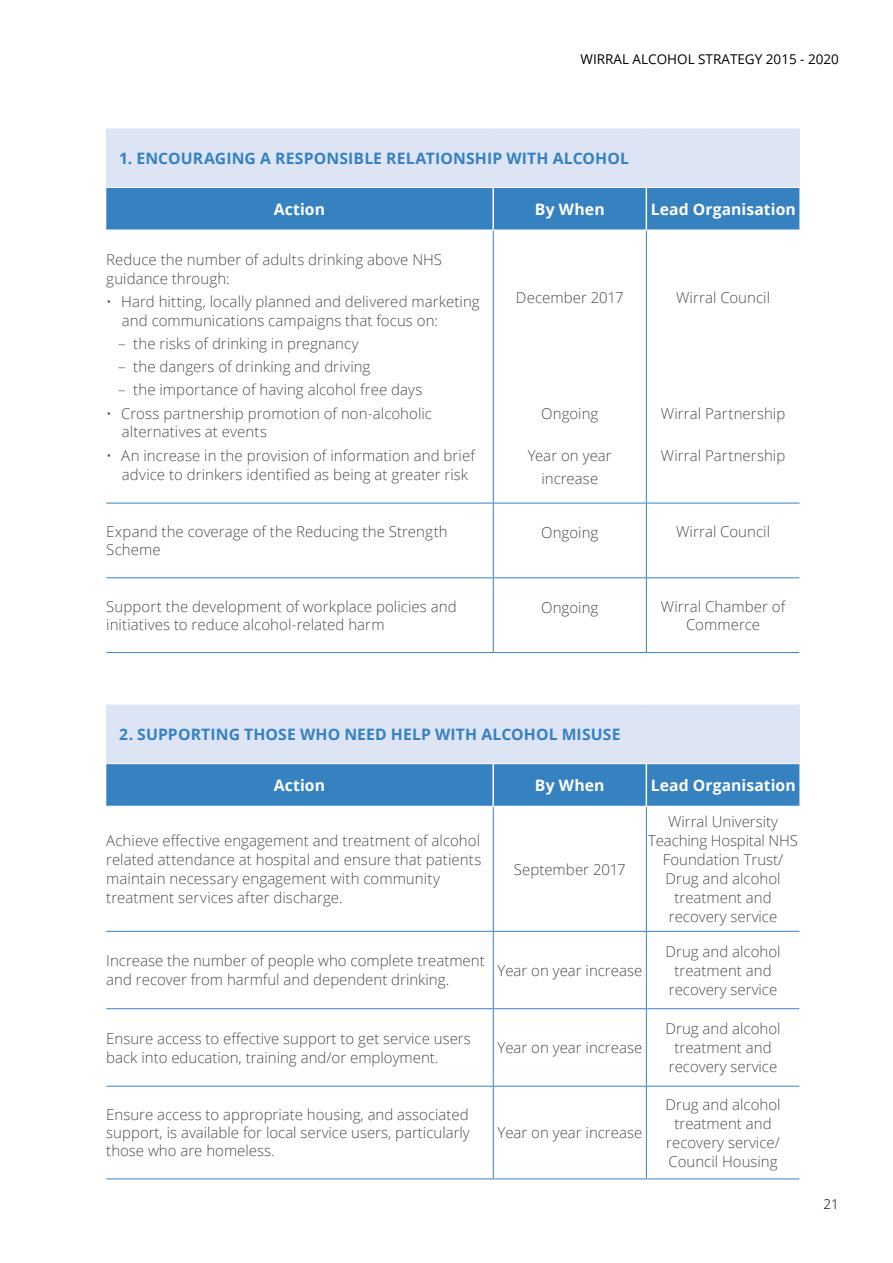
<style>
.page{position:relative;width:893px;height:1263px;background:#fff}
.page>*{position:absolute;margin:0;border:0;box-sizing:border-box;transform-origin:0 0}
.t1{font:700 15.75px "Open Sans";letter-spacing:.005em;color:#3682c0}
.t2{font:700 15.75px "Open Sans";letter-spacing:.005em;color:#fff}
.t3{font:300 15px/18.9px "Open Sans";color:#4d4d4f}
.t4{font:13.5px "Open Sans";color:#000}
.t5{font:300 13.5px "Open Sans";color:#000}
</style>
<div class="page">
<div style="left:106px;top:128px;width:693px;height:59px;background:#dde4f3"></div>
<div style="left:106px;top:188px;width:693px;height:42px;background:#3682c0"></div>
<hr style="left:106px;top:128px;width:387px;height:1px;background:#fff">
<hr style="left:493px;top:128px;width:153px;height:1px;background:#fff">
<hr style="left:646px;top:128px;width:153px;height:1px;background:#fff">
<hr style="left:492px;top:188px;width:2px;height:42px;background:#fff">
<hr style="left:646px;top:188px;width:1px;height:42px;background:#fff">
<hr style="left:493px;top:230px;width:1px;height:273px;background:#3682c0">
<hr style="left:646px;top:230px;width:1px;height:273px;background:#3682c0">
<hr style="left:106px;top:503px;width:387px;height:1px;background:#3682c0">
<hr style="left:493px;top:503px;width:153px;height:1px;background:#3682c0">
<hr style="left:493px;top:503px;width:1px;height:74px;background:#3682c0">
<hr style="left:646px;top:503px;width:153px;height:1px;background:#3682c0">
<hr style="left:646px;top:503px;width:1px;height:74px;background:#3682c0">
<hr style="left:106px;top:577px;width:387px;height:1px;background:#3682c0">
<hr style="left:493px;top:577px;width:153px;height:1px;background:#3682c0">
<hr style="left:493px;top:578px;width:1px;height:74px;background:#3682c0">
<hr style="left:646px;top:577px;width:153px;height:1px;background:#3682c0">
<hr style="left:646px;top:578px;width:1px;height:74px;background:#3682c0">
<hr style="left:106px;top:652px;width:387px;height:1px;background:#3682c0">
<hr style="left:493px;top:652px;width:153px;height:1px;background:#3682c0">
<hr style="left:646px;top:652px;width:153px;height:1px;background:#3682c0">
<hr style="left:493px;top:230px;width:153px;height:1px;background:#fff">
<hr style="left:646px;top:230px;width:153px;height:1px;background:#fff">
<div style="left:106px;top:704px;width:693px;height:60px;background:#dde4f3"></div>
<div style="left:106px;top:764px;width:693px;height:42px;background:#3682c0"></div>
<hr style="left:106px;top:704px;width:387px;height:1px;background:#fff">
<hr style="left:493px;top:704px;width:153px;height:1px;background:#fff">
<hr style="left:646px;top:704px;width:153px;height:1px;background:#fff">
<hr style="left:106px;top:763px;width:387px;height:1px;background:#fff">
<hr style="left:493px;top:763px;width:153px;height:1px;background:#fff">
<hr style="left:646px;top:763px;width:153px;height:1px;background:#fff">
<hr style="left:492px;top:764px;width:2px;height:42px;background:#fff">
<hr style="left:646px;top:764px;width:1px;height:42px;background:#fff">
<hr style="left:493px;top:806px;width:1px;height:125px;background:#3682c0">
<hr style="left:646px;top:806px;width:1px;height:125px;background:#3682c0">
<hr style="left:106px;top:931px;width:387px;height:1px;background:#3682c0">
<hr style="left:493px;top:931px;width:153px;height:1px;background:#3682c0">
<hr style="left:493px;top:932px;width:1px;height:76px;background:#3682c0">
<hr style="left:646px;top:931px;width:153px;height:1px;background:#3682c0">
<hr style="left:646px;top:932px;width:1px;height:76px;background:#3682c0">
<hr style="left:106px;top:1008px;width:387px;height:1px;background:#3682c0">
<hr style="left:493px;top:1008px;width:153px;height:1px;background:#3682c0">
<hr style="left:493px;top:1009px;width:1px;height:77px;background:#3682c0">
<hr style="left:646px;top:1008px;width:153px;height:1px;background:#3682c0">
<hr style="left:646px;top:1009px;width:1px;height:77px;background:#3682c0">
<hr style="left:106px;top:1086px;width:387px;height:1px;background:#3682c0">
<hr style="left:493px;top:1086px;width:153px;height:1px;background:#3682c0">
<hr style="left:493px;top:1086px;width:1px;height:92px;background:#3682c0">
<hr style="left:646px;top:1086px;width:153px;height:1px;background:#3682c0">
<hr style="left:646px;top:1086px;width:1px;height:92px;background:#3682c0">
<hr style="left:106px;top:1178px;width:387px;height:1px;background:#3682c0">
<hr style="left:493px;top:1178px;width:153px;height:1px;background:#3682c0">
<hr style="left:646px;top:1178px;width:153px;height:1px;background:#3682c0">
<hr style="left:493px;top:806px;width:153px;height:1px;background:#fff">
<hr style="left:646px;top:806px;width:153px;height:1px;background:#fff">
<p class="t4" style="left:581px;top:50px;width:260px">WIRRAL ALCOHOL STRATEGY 2015 - 2020</p>
<p class="t1" style="left:119px;top:147px;width:74px">1. ENCOURAGING</p>
<p class="t1" style="left:260px;top:147px;width:26px">A RESP</p>
<p class="t1" style="left:314px;top:147px;width:82px">ONSIBLE RELATI</p>
<p class="t1" style="left:440px;top:147px;width:24px">ONSHIP</p>
<p class="t1" style="left:506px;top:147px;width:12px">WITH</p>
<p class="t1" style="left:553px;top:147px;width:11px">ALC</p>
<p class="t1" style="left:583px;top:147px;width:44px">OHOL</p>
<p class="t2" style="left:274px;top:198px;width:53px">ACTION</p>
<p class="t2" style="left:535px;top:198px;width:71px">BY WHEN</p>
<p class="t2" style="left:651px;top:198px;width:147px">LEAD ORGANISATION</p>
<p class="t3" style="left:106px;top:250px;width:337px">Reduce the number of adults drinking above N HS guidance through:</p>
<p class="t3" style="left:122px;top:292px;width:359px;text-indent:-16px">• Hard hitting, locally planned and delivered marketing and communications campaigns that focus on:</p>
<p class="t3" style="left:118px;top:334px;width:242px">– the risks of drinking in pregnancy</p>
<p class="t3" style="left:118px;top:357px;width:254px">– the dangers of drinking and driving</p>
<p class="t3" style="left:118px;top:380px;width:306px">– the importance of having alcohol free days</p>
<p class="t3" style="left:122px;top:403px;width:312px;text-indent:-16px">• Cross partnership promotion of non-alcoholic alternatives at events</p>
<p class="t3" style="left:106px;top:445px;width:371px;text-align:center">• An increase in the provision of information and brief advice to drinkers identified as being at greater risk</p>
<p class="t3" style="left:676px;top:287px;width:96px">Wirral Council</p>
<p class="t3" style="left:516px;top:287px;width:109px">December 2017</p>
<p class="t3" style="left:661px;top:403px;width:126px">Wirral Partnership</p>
<p class="t3" style="left:661px;top:445px;width:126px">Wirral Partnership</p>
<p class="t3" style="left:541px;top:403px;width:59px">Ongoing</p>
<p class="t3" style="left:528px;top:443px;width:85px;line-height:23.1px;text-align:center">Year on year increase</p>
<p class="t3" style="left:106px;top:522px;width:343px;line-height:18px">Expand the coverage of the Reducing the Strength<br>Scheme</p>
<p class="t3" style="left:541px;top:523px;width:59px">Ongoing</p>
<p class="t3" style="left:676px;top:522px;width:96px">Wirral Council</p>
<p class="t3" style="left:106px;top:597px;width:352px;line-height:18px">Support the development of workplace policies and initiatives to reduce alcohol-related harm</p>
<p class="t3" style="left:541px;top:597px;width:59px">Ongoing</p>
<p class="t3" style="left:661px;top:597px;width:127px;line-height:18px;text-align:center">Wirral Chamber of<br>Commerce</p>
<p class="t1" style="left:119px;top:723px;width:38px">2. SUPP</p>
<p class="t1" style="left:178px;top:723px;width:23px">ORTING</p>
<p class="t1" style="left:244px;top:723px;width:111px">THOSEWHO NEE</p>
<p class="t1" style="left:375px;top:723px;width:27px">D HELP</p>
<p class="t1" style="left:435px;top:723px;width:12px">WITH</p>
<p class="t1" style="left:481px;top:723px;width:11px">ALC</p>
<p class="t1" style="left:511px;top:723px;width:61px">OHOL MISUSE</p>
<p class="t2" style="left:274px;top:774px;width:53px">ACTION</p>
<p class="t2" style="left:535px;top:774px;width:71px">BY WHEN</p>
<p class="t2" style="left:651px;top:774px;width:147px">LEAD ORGANISATION</p>
<p class="t3" style="left:106px;top:831px;width:377px">Achieve effective engagement and treatment of alcohol related attendance at hospital and ensure that patients maintain necessary engagement with community treatment services after discharge.</p>
<p class="t3" style="left:648px;top:812px;width:151px;text-align:center">Wirral University<br>Teaching Hospital N HS<br>Foundation Trust/<br>Drug and alcohol treatment and recovery service</p>
<p class="t3" style="left:514px;top:859px;width:114px">September 2017</p>
<p class="t3" style="left:106px;top:951px;width:380px">I ncrease the number of people who complete treatment and recover from harmful and dependent drinking.</p>
<p class="t3" style="left:497px;top:960px;width:146px">Year on year increase</p>
<p class="t3" style="left:106px;top:1028px;width:366px">Ensure access to effective support to get service users back into education, training and/or employment.</p>
<p class="t3" style="left:497px;top:1038px;width:146px">Year on year increase</p>
<p class="t3" style="left:106px;top:1105px;width:365px;line-height:18px;text-align:justify">Ensure access to appropriate housing, and associated support, is available for local service users, particularly those who are homeless.</p>
<p class="t3" style="left:497px;top:1123px;width:146px">Year on year increase</p>
<p class="t3" style="left:666px;top:941px;width:116px;text-align:center">Drug and alcohol treatment and recovery service</p>
<p class="t3" style="left:666px;top:1019px;width:116px;text-align:center">Drug and alcohol treatment and recovery service</p>
<p class="t3" style="left:666px;top:1095px;width:116px;text-align:center">Drug and alcohol treatment and recovery service/<br>Council Housing</p>
<p class="t5" style="left:824px;top:1194px;width:17px">21</p>
</div>
